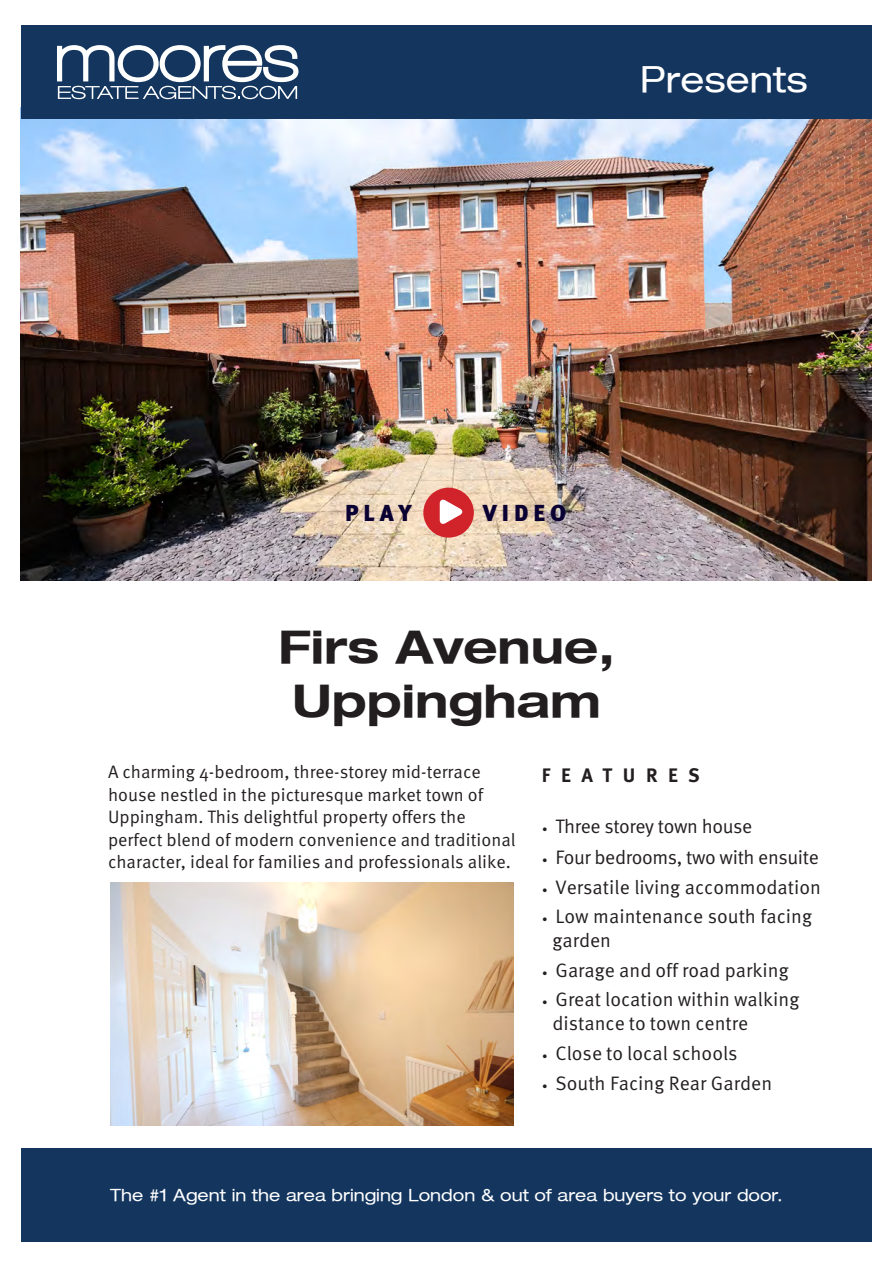
<style>
.page{position:relative;width:893px;height:1263px;background:#fff}
.page>*{position:absolute;margin:0;border:0;box-sizing:border-box;transform-origin:0 0}
.t1{font:700 expanded 45px/54px "Helvetica Neue LT";color:#221e1f;text-align:center}
.t2{font:expanded 36px "Helvetica Neue LT";color:#fff}
.t3{font:900 23.1px "Meta Pro";letter-spacing:.21em;color:#0a0032}
.t4{font:19.5px/24.3px "Meta Pro Norm";color:#231f20}
.t5{font:19.5px "Meta Pro Norm";letter-spacing:-.02em;color:#231f20}
.t6{font:700 19.5px "Meta Pro";letter-spacing:.54em;color:#231f20}
.t7{font:18px/22.5px "Meta Pro Norm";color:#231f20}
.t8{font:expanded 16.8px "Helvetica Neue LT";color:#fff}
.s1{font-size:10.5px}
</style>
<div class="page">
<img style="left:21px;top:119px;width:851px;height:461px">
<div style="left:21px;top:1148px;width:851px;height:94px;background:#13355e"></div>
<img style="left:110px;top:883px;width:403px;height:242px">
<div style="left:21px;top:26px;width:851px;height:93px;background:#13355e"></div>
<svg style="left:57px;top:45px;width:241px;height:54px"></svg>
<div style="left:423px;top:488px;width:51px;height:50px;background:#d1232a;border-radius:50%"></div>
<svg style="left:440px;top:499px;width:23px;height:25px"></svg>
<h2 class="t2" style="left:640px;top:57px;width:170px">Presents</h2>
<p class="t3" style="left:345px;top:495px;width:68px">PLAY</p>
<p class="t3" style="left:483px;top:495px;width:85px">VIDEO</p>
<h1 class="t1" style="left:278px;top:619px;width:338px">Firs Avenue,<br>Uppingham</h1>
<p class="t7" style="left:108px;top:759px;width:409px">A charming 4-bedroom, three-storey mid-terrace house nestled in the picturesque market town of Uppingham. This delightful property offers the perfect blend of modern convenience and traditional character, ideal for families and professionals alike.</p>
<p class="t6" style="left:542px;top:760px;width:160px">FEATURES</p>
<p class="t5" style="left:542px;top:811px;width:212px"><span class="s1">•</span> Three storey town house</p>
<p class="t5" style="left:542px;top:842px;width:278px"><span class="s1">•</span> Four bedrooms, two with ensuite</p>
<p class="t4" style="left:542px;top:873px;width:280px"><span class="s1">•</span> Versatile living accommodation</p>
<p class="t4" style="left:552px;top:902px;width:261px;text-indent:-10px"><span class="s1">•</span> Low maintenance south facing garden</p>
<p class="t4" style="left:542px;top:957px;width:248px"><span class="s1">•</span> Garage and off road parking</p>
<p class="t4" style="left:552px;top:986px;width:248px;line-height:23.4px;text-indent:-10px"><span class="s1">•</span> Great location within walking distance to town centre</p>
<p class="t4" style="left:542px;top:1039px;width:197px"><span class="s1">•</span> Close to local schools</p>
<p class="t4" style="left:542px;top:1070px;width:232px"><span class="s1">•</span> South Facing Rear Garden</p>
<p class="t8" style="left:110px;top:1185px;width:674px">The #1 Agent in the area bringing London &amp; out of area buyers to your door.</p>
</div>
